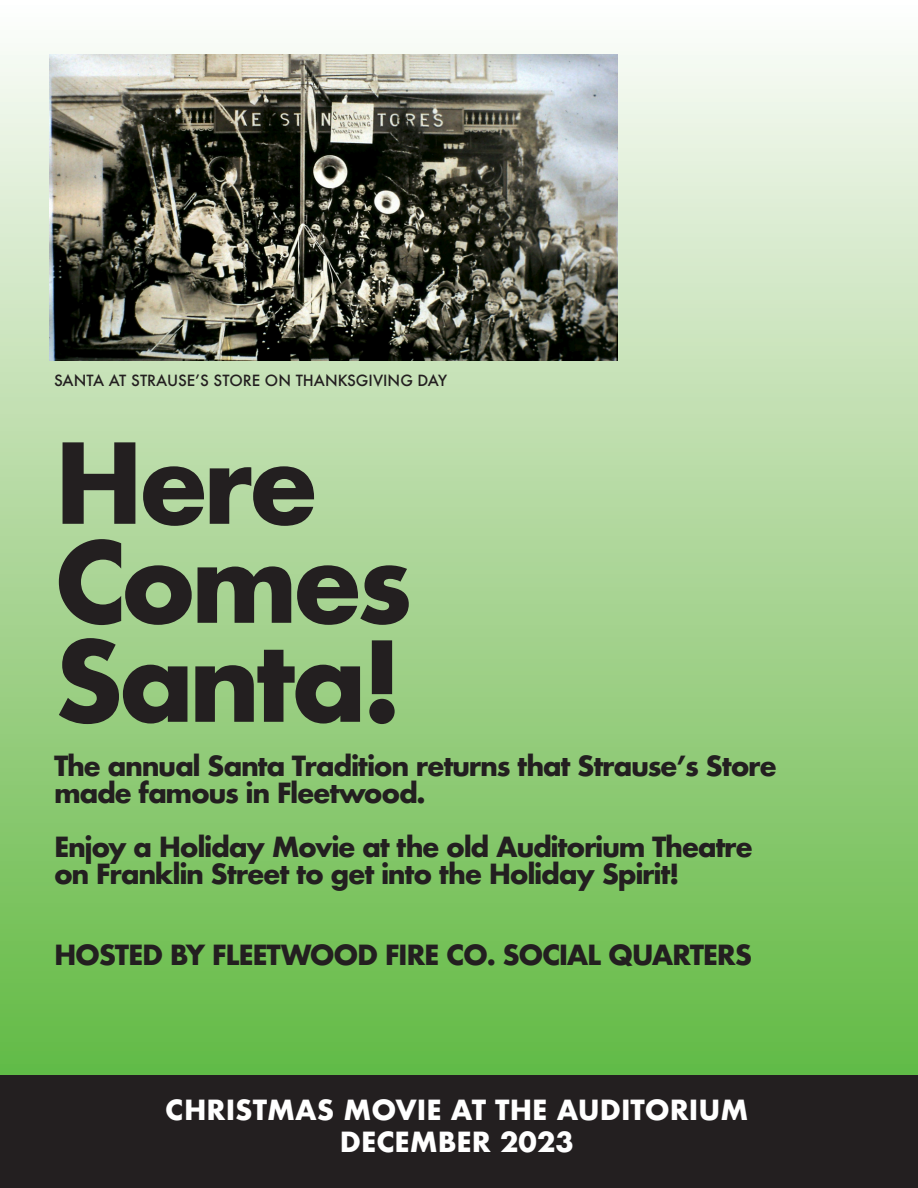
<style>
.page{position:relative;width:918px;height:1188px;background:#fff}
.page>*{position:absolute;margin:0;border:0;box-sizing:border-box;transform-origin:0 0}
.t1{font:700 108px "Futura";letter-spacing:-.05em;color:#231f20}
.t2{font:700 27px "Futura";letter-spacing:-.05em;color:#231f20}
.t3{font:700 27px "Futura";color:#fff}
.t4{font:500 15px "Futura";color:#231f20}
</style>
<div class="page">
<div style="left:0;top:0;width:918px;height:1076px;background:linear-gradient(to bottom,#fdfbfa,#63b842)"></div>
<div style="left:0;top:1076px;width:918px;height:112px;background:#231f20"></div>
<img style="left:50px;top:54px;width:568px;height:307px">
<p class="t4" style="left:54px;top:370px;width:395px">SANTA AT STRAUSE’S STORE ON THANKSGIVING DAY</p>
<p class="t1" style="left:54px;top:405px;width:266px">Here</p>
<p class="t1" style="left:54px;top:504px;width:360px">Comes</p>
<p class="t1" style="left:54px;top:603px;width:350px">Santa!</p>
<p class="t2" style="left:54px;top:746px;width:725px">The annual Santa Tradition returns that Strause’s Store</p>
<p class="t2" style="left:54px;top:773px;width:373px">made famous in Fleetwood.</p>
<p class="t2" style="left:54px;top:827px;width:701px">Enjoy a Holiday Movie at the old Auditorium Theatre</p>
<p class="t2" style="left:54px;top:854px;width:627px">on Franklin Street to get into the Holiday Spirit!</p>
<p class="t2" style="left:54px;top:935px;width:700px">HOSTED BY FLEETWOOD FIRE CO. SOCIAL QUARTERS</p>
<p class="t3" style="left:165px;top:1090px;width:585px">CHRISTMAS MOVIE AT THE AUDITORIUM</p>
<p class="t3" style="left:340px;top:1122px;width:235px">DECEMBER 2023</p>
</div>
